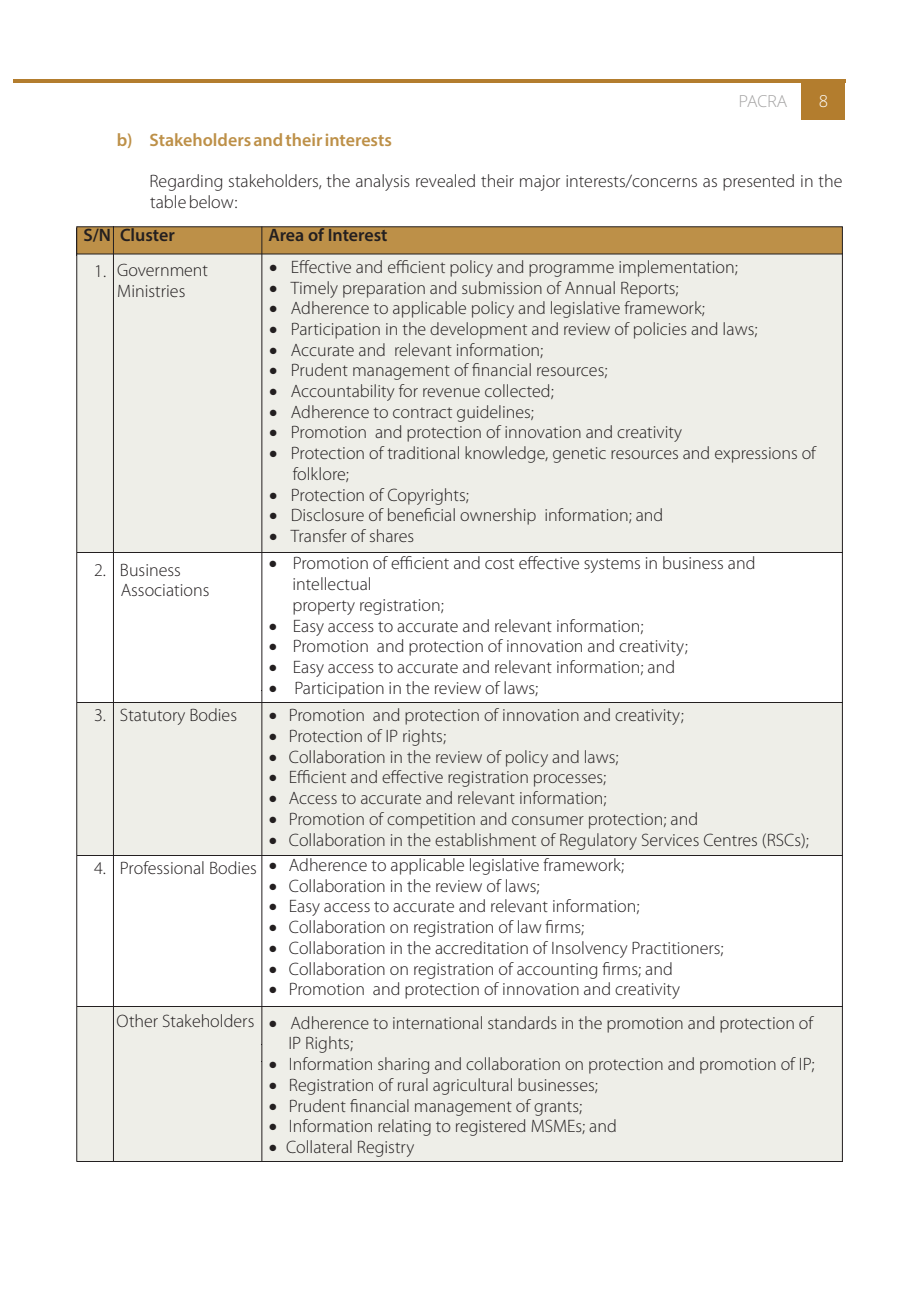
<style>
.page{position:relative;width:920px;height:1290px;background:#fff}
.page>*{position:absolute;margin:0;border:0;box-sizing:border-box;transform-origin:0 0}
.t1{font:300 18px/20.7px "Myriad Pro";color:#231f20}
.t2{font:600 18px "Myriad Pro";color:#bd9048}
.t3{font:600 18px "Myriad Pro";color:#231f20}
.t4{font:300 16.5px "Open Sans";letter-spacing:-.01em;color:#a5a4a4}
.t5{font:300 16.5px "Open Sans";color:#fff}
</style>
<div class="page">
<div style="left:77px;top:1006px;width:765px;height:156px;background:#eeeee8"></div>
<div style="left:77px;top:702px;width:765px;height:153px;background:#eeeee8"></div>
<div style="left:77px;top:254px;width:765px;height:298px;background:#eeeee8"></div>
<div style="left:76px;top:226px;width:767px;height:28px;background:#bd9048;border:1px solid #231f20"></div>
<hr style="left:261px;top:227px;width:1px;height:935px;background:#231f20">
<hr style="left:14px;top:79px;width:832px;height:4px;background:#b37d2e">
<div style="left:801px;top:81px;width:44px;height:38px;background:#b37d2e"></div>
<hr style="left:77px;top:552px;width:36px;height:1px;background:#231f20">
<hr style="left:114px;top:552px;width:147px;height:1px;background:#231f20">
<hr style="left:262px;top:552px;width:580px;height:1px;background:#231f20">
<hr style="left:77px;top:702px;width:765px;height:1px;background:#231f20">
<hr style="left:77px;top:855px;width:36px;height:1px;background:#231f20">
<hr style="left:114px;top:855px;width:147px;height:1px;background:#231f20">
<hr style="left:262px;top:855px;width:580px;height:1px;background:#231f20">
<hr style="left:77px;top:1006px;width:765px;height:1px;background:#231f20">
<svg style="left:77px;top:228px;width:1px;height:27px"></svg>
<hr style="left:77px;top:1161px;width:765px;height:1px;background:#231f20">
<hr style="left:113px;top:226px;width:1px;height:936px;background:#231f20">
<hr style="left:842px;top:254px;width:1px;height:908px;background:#231f20">
<hr style="left:76px;top:254px;width:1px;height:908px;background:#231f20">
<p class="t4" style="left:738px;top:94px;width:50px">PACRA</p>
<p class="t5" style="left:819px;top:94px;width:11px">8</p>
<p class="t2" style="left:117px;top:133px;width:277px">b) Stakeholders and their interests</p>
<p class="t1" style="left:149px;top:173px;width:694px">Regarding stakeholders, the analysis revealed their major interests/concerns as presented in the table below:</p>
<p class="t3" style="left:83px;top:228px;width:93px">S/N Cluster</p>
<p class="t3" style="left:268px;top:228px;width:121px">Area of Interest</p>
<p class="t1" style="left:94px;top:261px;width:115px;text-align:center">1. Government<br>Ministries</p>
<p class="t1" style="left:269px;top:258px;width:470px">• Effective and efficient policy and programme implementation;</p>
<p class="t1" style="left:269px;top:279px;width:411px">• Timely preparation and submission of Annual Reports;</p>
<p class="t1" style="left:269px;top:299px;width:437px">• Adherence to applicable policy and legislative framework;</p>
<p class="t1" style="left:269px;top:320px;width:490px">• Participation in the development and review of policies and laws;</p>
<p class="t1" style="left:269px;top:341px;width:276px">• Accurate and relevant information;</p>
<p class="t1" style="left:269px;top:361px;width:340px">• Prudent management of financial resources;</p>
<p class="t1" style="left:269px;top:382px;width:286px">• Accountability for revenue collected;</p>
<p class="t1" style="left:269px;top:403px;width:266px">• Adherence to contract guidelines;</p>
<p class="t1" style="left:269px;top:424px;width:415px">• Promotion and protection of innovation and creativity</p>
<p class="t1" style="left:293px;top:444px;width:525px;text-indent:-24px">• Protection of traditional knowledge, genetic resources and expressions of folklore;</p>
<p class="t1" style="left:269px;top:486px;width:201px">• Protection of Copyrights;</p>
<p class="t1" style="left:269px;top:506px;width:396px">• Disclosure of beneficial ownership information; and</p>
<p class="t1" style="left:269px;top:527px;width:147px">• Transfer of shares</p>
<p class="t1" style="left:121px;top:561px;width:90px;text-indent:-27px">2. Business<br>Associations</p>
<p class="t1" style="left:94px;top:706px;width:144px">3. Statutory Bodies</p>
<p class="t1" style="left:94px;top:859px;width:164px">4. Professional Bodies</p>
<p class="t1" style="left:117px;top:1012px;width:139px">Other Stakeholders</p>
<p class="t1" style="left:292px;top:554px;width:465px;text-indent:-24px">• Promotion of efficient and cost effective systems in business and intellectual<br>property registration;</p>
<p class="t1" style="left:269px;top:617px;width:376px">• Easy access to accurate and relevant information;</p>
<p class="t1" style="left:269px;top:637px;width:421px">• Promotion and protection of innovation and creativity;</p>
<p class="t1" style="left:269px;top:658px;width:408px">• Easy access to accurate and relevant information; and</p>
<p class="t1" style="left:269px;top:679px;width:271px">• Participation in the review of laws;</p>
<p class="t1" style="left:269px;top:706px;width:417px">• Promotion and protection of innovation and creativity;</p>
<p class="t1" style="left:269px;top:727px;width:179px">• Protection of IP rights;</p>
<p class="t1" style="left:269px;top:748px;width:351px">• Collaboration in the review of policy and laws;</p>
<p class="t1" style="left:269px;top:768px;width:339px">• Efficient and effective registration processes;</p>
<p class="t1" style="left:269px;top:789px;width:339px">• Access to accurate and relevant information;</p>
<p class="t1" style="left:269px;top:810px;width:431px">• Promotion of competition and consumer protection; and</p>
<p class="t1" style="left:269px;top:831px;width:542px">• Collaboration in the establishment of Regulatory Services Centres (RSCs);</p>
<p class="t1" style="left:269px;top:856px;width:357px">• Adherence to applicable legislative framework;</p>
<p class="t1" style="left:269px;top:877px;width:272px">• Collaboration in the review of laws;</p>
<p class="t1" style="left:269px;top:897px;width:372px">• Easy access to accurate and relevant information;</p>
<p class="t1" style="left:269px;top:918px;width:317px">• Collaboration on registration of law firms;</p>
<p class="t1" style="left:269px;top:939px;width:457px">• Collaboration in the accreditation of Insolvency Practitioners;</p>
<p class="t1" style="left:269px;top:960px;width:406px">• Collaboration on registration of accounting firms; and</p>
<p class="t1" style="left:269px;top:980px;width:413px">• Promotion and protection of innovation and creativity</p>
<p class="t1" style="left:288px;top:1014px;width:526px;text-indent:-20px">• Adherence to international standards in the promotion and protection of<br>IP Rights;</p>
<p class="t1" style="left:269px;top:1055px;width:547px">• Information sharing and collaboration on protection and promotion of IP;</p>
<p class="t1" style="left:269px;top:1076px;width:331px">• Registration of rural agricultural businesses;</p>
<p class="t1" style="left:269px;top:1097px;width:315px">• Prudent financial management of grants;</p>
<p class="t1" style="left:269px;top:1117px;width:350px">• Information relating to registered MSMEs; and</p>
<p class="t1" style="left:269px;top:1138px;width:147px">• Collateral Registry</p>
</div>
